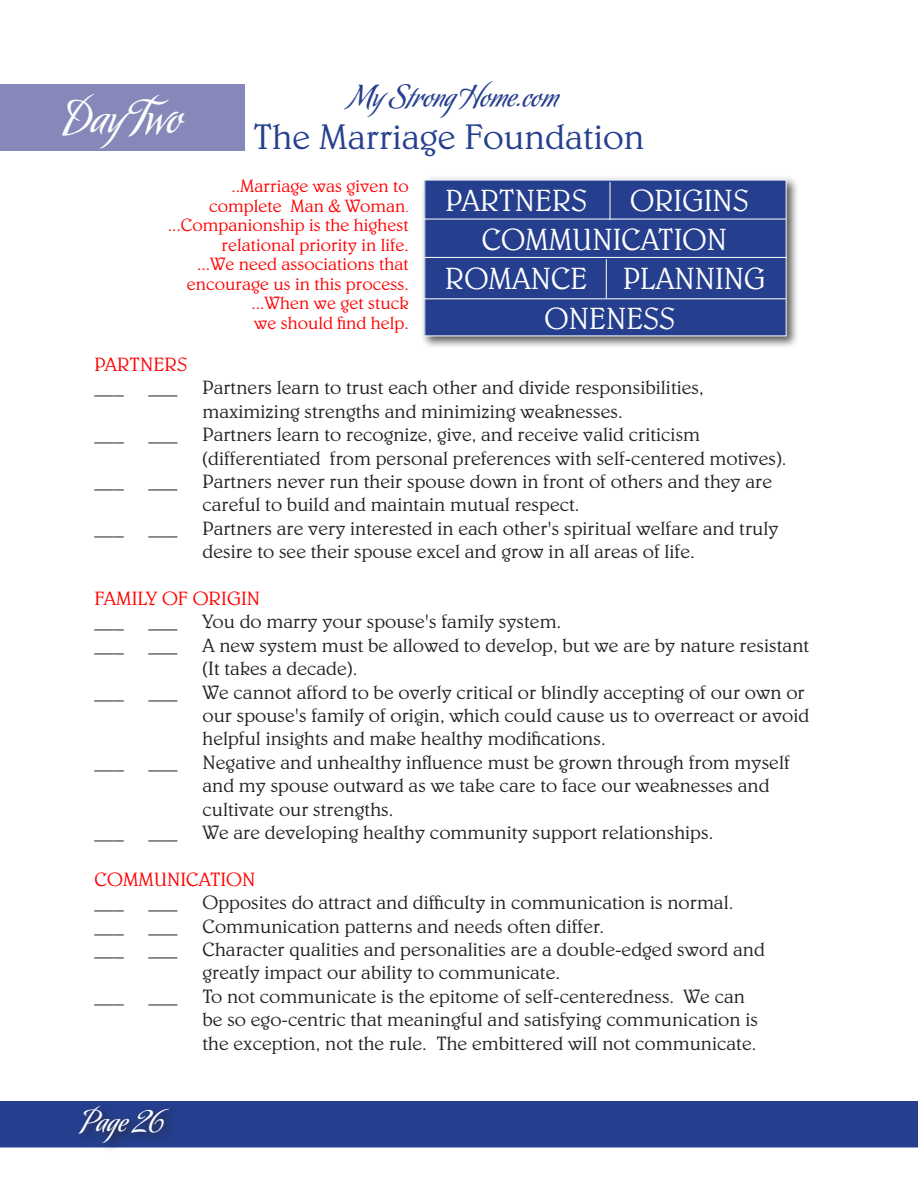
<style>
.page{position:relative;width:918px;height:1188px;background:#fff}
.page>*{position:absolute;margin:0;border:0;box-sizing:border-box;transform-origin:0 0}
.t1{font:45px "Koziupack";color:#fff}
.t2{font:300 36px "Belwe";color:#253f8e}
.t3{font:300 31.05px "Belwe";color:#fff;scale:.96 1}
.t4{font:30px "Koziupack";color:#253f8e}
.t5{font:30px "Koziupack";color:#fff}
.t6{font:300 19.5px/23.4px "Belwe";color:#231f20}
.t7{font:300 19.5px "Belwe";color:#f00}
.t8{font:300 18px "Belwe";color:#f00}
.s1{font-size:13.5px}
.s2{color:#b80059}
</style>
<div class="page">
<div style="left:0;top:1101px;width:918px;height:47px;background:#253f8e;border:2px solid #253f8e"></div>
<div style="left:420px;top:176px;width:379px;height:173px;background:#231f20;opacity:.75"></div>
<div style="left:425px;top:180px;width:361px;height:156px;background:#253f8e"></div>
<hr style="left:424px;top:219px;width:362px;height:1px;background:#fff">
<hr style="left:424px;top:257px;width:363px;height:1px;background:#fff">
<hr style="left:424px;top:298px;width:362px;height:1px;background:#fff">
<hr style="left:610px;top:182px;width:1px;height:38px;background:#fff">
<hr style="left:606px;top:259px;width:1px;height:39px;background:#fff">
<div style="left:76px;top:1103px;width:104px;height:51px;background:#231f20;opacity:.75"></div>
<div style="left:0;top:84px;width:244px;height:67px;background:#8688ba"></div>
<p class="t1" style="left:64px;top:91px;width:119px">Day Two</p>
<h3 class="t4" style="left:350px;top:79px;width:210px">My Strong Home.com</h3>
<p class="t2" style="left:253px;top:115px;width:393px">The Marriage Foundation</p>
<p class="t8" style="left:232px;top:175px;width:179px">..Marriage was given to</p>
<p class="t8" style="left:209px;top:195px;width:201px">complete Man &amp; Woman<span class="s1">.</span></p>
<p class="t8" style="left:168px;top:214px;width:242px">...Companionship is the highest</p>
<p class="t8" style="left:222px;top:234px;width:189px">relational priority in life.</p>
<p class="t8" style="left:197px;top:253px;width:213px">...We need associations that</p>
<p class="t8" style="left:187px;top:273px;width:223px">encourage us in this process.</p>
<p class="t8" style="left:252px;top:292px;width:159px">...When we get stuck</p>
<p class="t8" style="left:254px;top:312px;width:156px">we should find help<span class="s2">.</span></p>
<p class="t3" style="left:446px;top:182px;width:149px">PARTNERS</p>
<p class="t3" style="left:630px;top:182px;width:125px">ORIGINS</p>
<p class="t3" style="left:482px;top:221px;width:257px">COMMUNICATION</p>
<p class="t3" style="left:445px;top:260px;width:335px">ROMANCE PLANNING</p>
<p class="t3" style="left:545px;top:300px;width:138px">ONENESS</p>
<p class="t7" style="left:94px;top:353px;width:95px">PARTNERS</p>
<p class="t6" style="left:94px;top:376px;width:31px">___</p>
<p class="t6" style="left:148px;top:376px;width:31px">___</p>
<p class="t6" style="left:94px;top:423px;width:31px">___</p>
<p class="t6" style="left:148px;top:423px;width:31px">___</p>
<p class="t6" style="left:94px;top:470px;width:31px">___</p>
<p class="t6" style="left:148px;top:470px;width:31px">___</p>
<p class="t6" style="left:203px;top:376px;width:503px">Partners learn to trust each other and divide responsibilities,</p>
<p class="t6" style="left:203px;top:399px;width:422px">maximizing strengths and minimizing weaknesses.</p>
<p class="t6" style="left:203px;top:423px;width:586px">Partners learn to recognize, give, and receive valid criticism (differentiated from personal preferences with self-centered motives).</p>
<p class="t6" style="left:203px;top:470px;width:571px">Partners never run their spouse down in front of others and they are careful to build and maintain mutual respect.</p>
<p class="t6" style="left:203px;top:516px;width:578px">Partners are very interested in each other's spiritual welfare and truly desire to see their spouse excel and grow in all areas of life.</p>
<p class="t7" style="left:94px;top:587px;width:167px">FAMILY OF ORIGIN</p>
<p class="t6" style="left:94px;top:610px;width:31px">___</p>
<p class="t6" style="left:148px;top:610px;width:31px">___</p>
<p class="t6" style="left:94px;top:516px;width:31px">___</p>
<p class="t6" style="left:148px;top:516px;width:31px">___</p>
<p class="t6" style="left:203px;top:610px;width:360px">You do marry your spouse's family system.</p>
<p class="t6" style="left:94px;top:633px;width:31px">___</p>
<p class="t6" style="left:148px;top:633px;width:31px">___</p>
<p class="t6" style="left:94px;top:680px;width:31px">___</p>
<p class="t6" style="left:148px;top:680px;width:31px">___</p>
<p class="t6" style="left:94px;top:750px;width:31px">___</p>
<p class="t6" style="left:148px;top:750px;width:31px">___</p>
<p class="t6" style="left:203px;top:633px;width:608px">A new system must be allowed to develop, but we are by nature resistant</p>
<p class="t6" style="left:203px;top:657px;width:156px">(It takes a decade).</p>
<p class="t6" style="left:203px;top:680px;width:608px">We cannot afford to be overly critical or blindly accepting of our own or our spouse's family of origin, which could cause us to overreact or avoid helpful insights and make healthy modifications.</p>
<p class="t6" style="left:203px;top:750px;width:589px">Negative and unhealthy influence must be grown through from myself and my spouse outward as we take care to face our weaknesses and cultivate our strengths.</p>
<p class="t6" style="left:203px;top:821px;width:512px">We are developing healthy community support relationships.</p>
<p class="t7" style="left:94px;top:868px;width:163px">COMMUNICATION</p>
<p class="t6" style="left:94px;top:891px;width:31px">___</p>
<p class="t6" style="left:148px;top:891px;width:31px">___</p>
<p class="t6" style="left:94px;top:821px;width:31px">___</p>
<p class="t6" style="left:148px;top:821px;width:31px">___</p>
<p class="t6" style="left:203px;top:891px;width:532px">Opposites do attract and difficulty in communication is normal.</p>
<p class="t6" style="left:94px;top:914px;width:31px">___</p>
<p class="t6" style="left:148px;top:914px;width:31px">___</p>
<p class="t6" style="left:94px;top:938px;width:31px">___</p>
<p class="t6" style="left:148px;top:938px;width:31px">___</p>
<p class="t6" style="left:94px;top:984px;width:31px">___</p>
<p class="t6" style="left:148px;top:984px;width:31px">___</p>
<p class="t5" style="left:82px;top:1103px;width:82px">Page 26</p>
<p class="t6" style="left:203px;top:914px;width:403px">Communication patterns and needs often differ.</p>
<p class="t6" style="left:203px;top:938px;width:564px">Character qualities and personalities are a double-edged sword and</p>
<p class="t6" style="left:203px;top:961px;width:359px">greatly impact our ability to communicate.</p>
<p class="t6" style="left:203px;top:984px;width:557px">To not communicate is the epitome of self-centeredness. We can be so ego-centric that meaningful and satisfying communication is the exception, not the rule. The embittered will not communicate.</p>
</div>
